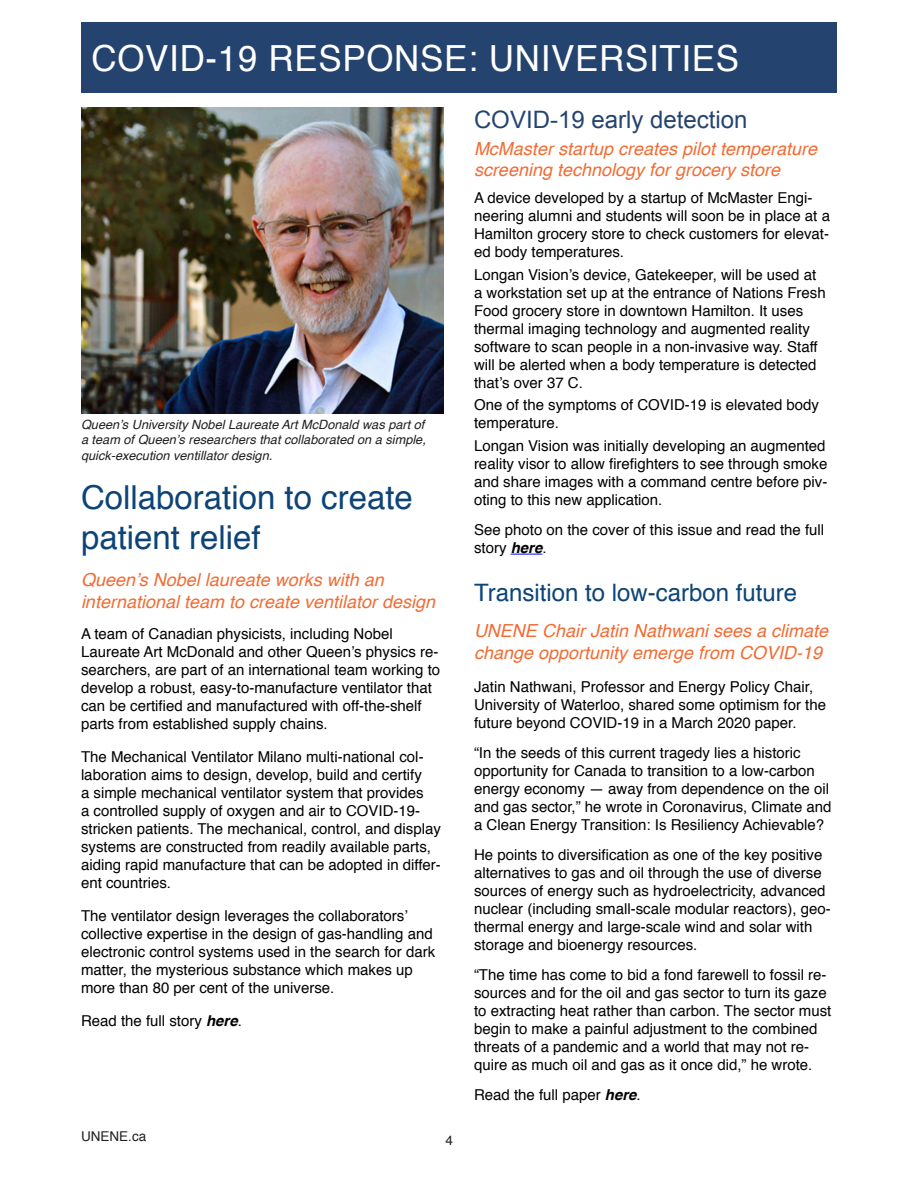
<style>
.page{position:relative;width:918px;height:1188px;background:#fff}
.page>*{position:absolute;margin:0;border:0;box-sizing:border-box;transform-origin:0 0}
.t1{font:36px "Helvetica";letter-spacing:.02em;color:#fff}
.t2{font:33px/39.6px "Helvetica";color:#0d4478}
.t3{font:24px "Helvetica";color:#0d4478}
.t4{font:24px "Arial";color:#24446f}
.t5{font:italic 18px/21.6px "Helvetica";color:#f26c34}
.t6{font:15px/18px "Helvetica";color:#000}
.t7{font:13.5px "Helvetica";color:#231f20}
.t8{font:italic 12.75px/15.3px "Helvetica";color:#231f20;text-align:justify}
.s1{font-weight:700;font-style:italic}
</style>
<div class="page">
<div style="left:81px;top:23px;width:756px;height:70px;background:#24446f"></div>
<hr style="left:511px;top:554px;width:31px;height:1px;background:#00f">
<img style="left:81px;top:107px;width:363px;height:307px">
<h1 class="t1" style="left:92px;top:31px;width:649px">COVID-19 RESPONSE: UNIVERSITIES</h1>
<p class="t8" style="left:81px;top:417px;width:346px">Queen’s University Nobel Laureate Art McDonald was part of a team of Queen’s researchers that collaborated on a simple, quick-execution ventillator design.</p>
<h2 class="t2" style="left:81px;top:479px;width:333px">Collaboration to create patient relief</h2>
<p class="t5" style="left:81px;top:569px;width:356px">Queen’s Nobel laureate works with an international team to create ventilator design</p>
<p class="t6" style="left:81px;top:625px;width:361px">A team of Canadian physicists, including Nobel Laureate Art McDonald and other Queen’s physics re&shy;searchers, are part of an international team working to develop a robust, easy-to-manufacture ventilator that can be certified and manufactured with off-the-shelf parts from established supply chains.</p>
<p class="t6" style="left:81px;top:748px;width:361px">The Mechanical Ventilator Milano multi-national col&shy;laboration aims to design, develop, build and certify<br>a simple mechanical ventilator system that provides<br>a controlled supply of oxygen and air to COVID-19- stricken patients. The mechanical, control, and display systems are constructed from readily available parts, aiding rapid manufacture that can be adopted in differ&shy;ent countries.</p>
<p class="t6" style="left:81px;top:907px;width:356px">The ventilator design leverages the collaborators’ collective expertise in the design of gas-handling and electronic control systems used in the search for dark matter, the mysterious substance which makes up more than 80 per cent of the universe.</p>
<p class="t6" style="left:81px;top:1012px;width:162px">Read the full story <span class="s1">here</span>.</p>
<p class="t7" style="left:81px;top:1126px;width:67px">UNENE.ca</p>
<p class="t7" style="left:445px;top:1130px;width:9px">4</p>
<h3 class="t4" style="left:474px;top:104px;width:275px">COVID-19 early detection</h3>
<p class="t5" style="left:474px;top:139px;width:345px;line-height:21px">McMaster startup creates pilot temperature screening technology for grocery store</p>
<p class="t6" style="left:474px;top:190px;width:358px">A device developed by a startup of McMaster Engi&shy;neering alumni and students will soon be in place at a Hamilton grocery store to check customers for elevat&shy;ed body temperatures.</p>
<p class="t6" style="left:474px;top:266px;width:353px">Longan Vision’s device, Gatekeeper, will be used at a workstation set up at the entrance of Nations Fresh Food grocery store in downtown Hamilton. It uses thermal imaging technology and augmented reality software to scan people in a non-invasive way. Staff will be alerted when a body temperature is detected that’s over 37 C.</p>
<p class="t6" style="left:474px;top:397px;width:347px">One of the symptoms of COVID-19 is elevated body temperature.</p>
<p class="t6" style="left:474px;top:437px;width:355px">Longan Vision was initially developing an augmented reality visor to allow firefighters to see through smoke and share images with a command centre before piv&shy;oting to this new application.</p>
<p class="t6" style="left:474px;top:521px;width:352px">See photo on the cover of this issue and read the full story <span class="s1">here</span>.</p>
<h3 class="t3" style="left:474px;top:574px;width:325px">Transition to low-carbon future</h3>
<p class="t5" style="left:474px;top:620px;width:356px">UNENE Chair Jatin Nathwani sees a climate change opportunity emerge from COVID-19</p>
<p class="t6" style="left:474px;top:678px;width:354px">Jatin Nathwani, Professor and Energy Policy Chair,<br>University of Waterloo, shared some optimism for the future beyond COVID-19 in a March 2020 paper.</p>
<p class="t6" style="left:474px;top:744px;width:359px">“In the seeds of this current tragedy lies a historic opportunity for Canada to transition to a low-carbon energy economy — away from dependence on the oil and gas sector,” he wrote in Coronavirus, Climate and a Clean Energy Transition: Is Resiliency Achievable?</p>
<p class="t6" style="left:474px;top:846px;width:358px">He points to diversification as one of the key positive alternatives to gas and oil through the use of diverse sources of energy such as hydroelectricity, advanced nuclear (including small-scale modular reactors), geo&shy;thermal energy and large-scale wind and solar with storage and bioenergy resources.</p>
<p class="t6" style="left:474px;top:966px;width:359px">“The time has come to bid a fond farewell to fossil re&shy;sources and for the oil and gas sector to turn its gaze to extracting heat rather than carbon. The sector must begin to make a painful adjustment to the combined threats of a pandemic and a world that may not re&shy;quire as much oil and gas as it once did,” he wrote.</p>
<p class="t6" style="left:474px;top:1086px;width:168px">Read the full paper <span class="s1">here</span>.</p>
</div>
